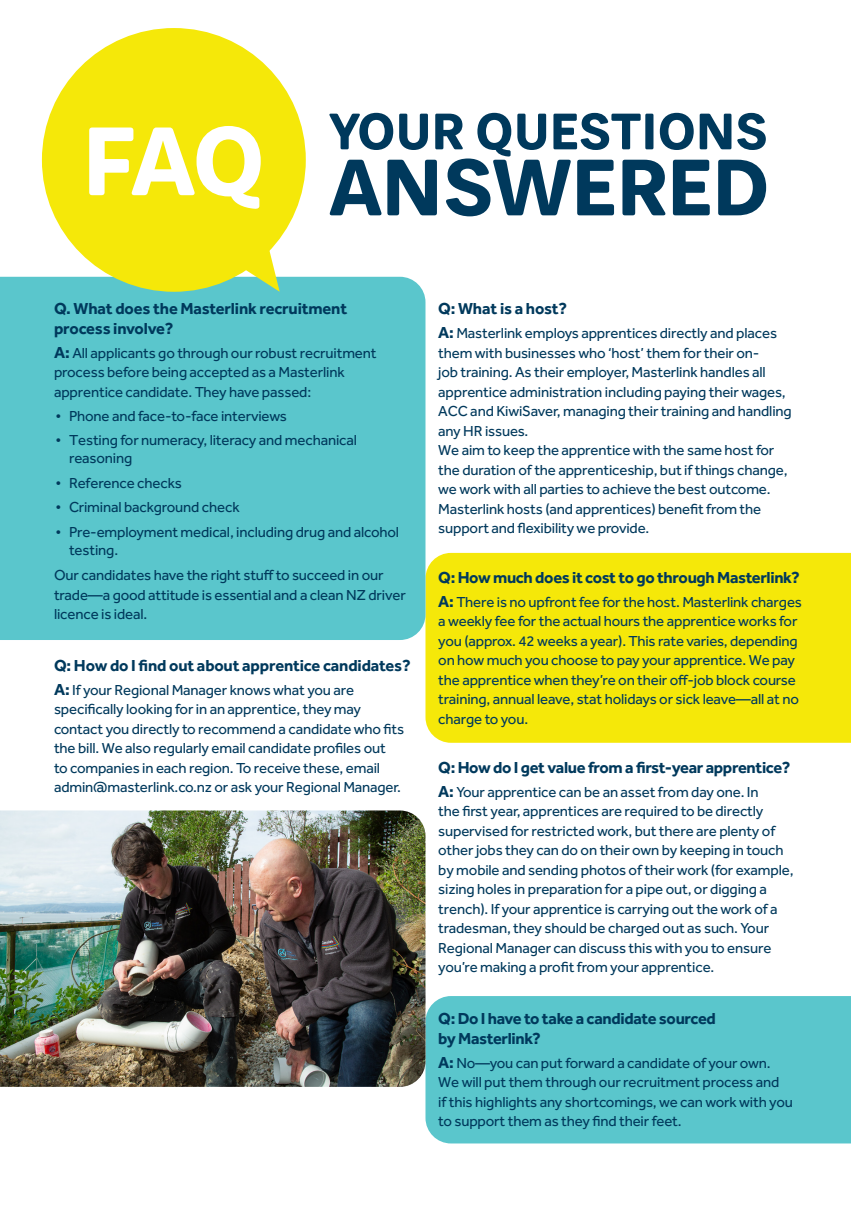
<style>
.page{position:relative;width:851px;height:1212px;background:#fff}
.page>*{position:absolute;margin:0;border:0;box-sizing:border-box;transform-origin:0 0}
.t1{font:96.6px "Paul Grotesk Soft Bold Trail";color:#fff}
.t2{font:79.5px "Paul Grotesk Soft Bold Trail";color:#00395c}
.t3{font:51px "Paul Grotesk Soft Bold Trail";color:#00395c}
.Bold_question_type{font:700 16.5px/19.5px "Effra";letter-spacing:-.02em;color:#00395c}
.book_Answer_type{font:15px/19.5px "Effra";letter-spacing:-.01em;color:#00395c}
.s1{font-weight:700;font-size:16.5px}
</style>
<div class="page">
<div style="left:425px;top:996px;width:425px;height:147px;background:#5ac6cc"></div>
<div style="left:425px;top:553px;width:425px;height:190px;background:#f5e809"></div>
<div style="left:0;top:277px;width:425px;height:363px;background:#5ac6cc"></div>
<img style="left:0;top:810px;width:425px;height:277px">
<div style="left:42px;top:28px;width:264px;height:264px;background:#f5e809;border-radius:50%"></div>
<svg style="left:241px;top:239px;width:38px;height:53px"></svg>
<p class="t1" style="left:82px;top:124px;width:185px">FAQ</p>
<p class="t3" style="left:329px;top:112px;width:440px">YOUR QUESTIONS</p>
<p class="t2" style="left:329px;top:157px;width:442px">ANSWERED</p>
<p class="Bold_question_type" style="left:54px;top:299px;width:295px">Q. What does the Masterlink recruitment process involve?</p>
<p class="book_Answer_type" style="left:54px;top:343px;width:324px"><span class="s1">A:</span> All applicants go through our robust recruitment process before being accepted as a Masterlink apprentice candidate. They have passed:</p>
<p class="book_Answer_type" style="left:56px;top:406px;width:233px">• Phone and face-to-face interviews</p>
<p class="book_Answer_type" style="left:69px;top:431px;width:289px;line-height:18px;text-indent:-14px">• Testing for numeracy, literacy and mechanical reasoning</p>
<p class="book_Answer_type" style="left:56px;top:473px;width:128px">• Reference checks</p>
<p class="book_Answer_type" style="left:56px;top:497px;width:186px">• Criminal background check</p>
<p class="book_Answer_type" style="left:69px;top:522px;width:331px;line-height:18px;text-indent:-14px">• Pre-employment medical, including drug and alcohol testing.</p>
<p class="book_Answer_type" style="left:54px;top:565px;width:353px">Our candidates have the right stuff to succeed in our trade—a good attitude is essential and a clean NZ driver licence is ideal.</p>
<p class="Bold_question_type" style="left:54px;top:655px;width:358px">Q: How do I find out about apprentice candidates?</p>
<p class="book_Answer_type" style="left:54px;top:680px;width:352px"><span class="s1">A:</span> If your Regional Manager knows what you are specifically looking for in an apprentice, they may contact you directly to recommend a candidate who fits the bill. We also regularly email candidate profiles out<br>to companies in each region. To receive these, email admin@masterlink.co.nz or ask your Regional Manager.</p>
<p class="Bold_question_type" style="left:438px;top:299px;width:130px">Q: What is a host?</p>
<p class="book_Answer_type" style="left:438px;top:323px;width:355px"><span class="s1">A:</span> Masterlink employs apprentices directly and places them with businesses who ‘host’ them for their on-<br>job training. As their employer, Masterlink handles all apprentice administration including paying their wages, ACC and KiwiSaver, managing their training and handling any HR issues.<br>We aim to keep the apprentice with the same host for the duration of the apprenticeship, but if things change, we work with all parties to achieve the best outcome.<br>Masterlink hosts (and apprentices) benefit from the support and flexibility we provide.</p>
<p class="Bold_question_type" style="left:438px;top:567px;width:363px">Q: How much does it cost to go through Masterlink?</p>
<p class="book_Answer_type" style="left:438px;top:592px;width:365px"><span class="s1">A:</span> There is no upfront fee for the host. Masterlink charges a weekly fee for the actual hours the apprentice works for you (approx. 42 weeks a year). This rate varies, depending on how much you choose to pay your apprentice. We pay the apprentice when they’re on their off-job block course training, annual leave, stat holidays or sick leave—all at no charge to you.</p>
<p class="Bold_question_type" style="left:438px;top:757px;width:354px">Q: How do I get value from a first-year apprentice?</p>
<p class="book_Answer_type" style="left:438px;top:782px;width:357px"><span class="s1">A:</span> Your apprentice can be an asset from day one. In<br>the first year, apprentices are required to be directly supervised for restricted work, but there are plenty of other jobs they can do on their own by keeping in touch by mobile and sending photos of their work (for example, sizing holes in preparation for a pipe out, or digging a trench). If your apprentice is carrying out the work of a tradesman, they should be charged out as such. Your Regional Manager can discuss this with you to ensure you’re making a profit from your apprentice.</p>
<p class="Bold_question_type" style="left:438px;top:1008px;width:279px">Q: Do I have to take a candidate sourced by Masterlink?</p>
<p class="book_Answer_type" style="left:438px;top:1052px;width:356px"><span class="s1">A:</span> No—you can put forward a candidate of your own.<br>We will put them through our recruitment process and<br>if this highlights any shortcomings, we can work with you to support them as they find their feet.</p>
</div>
